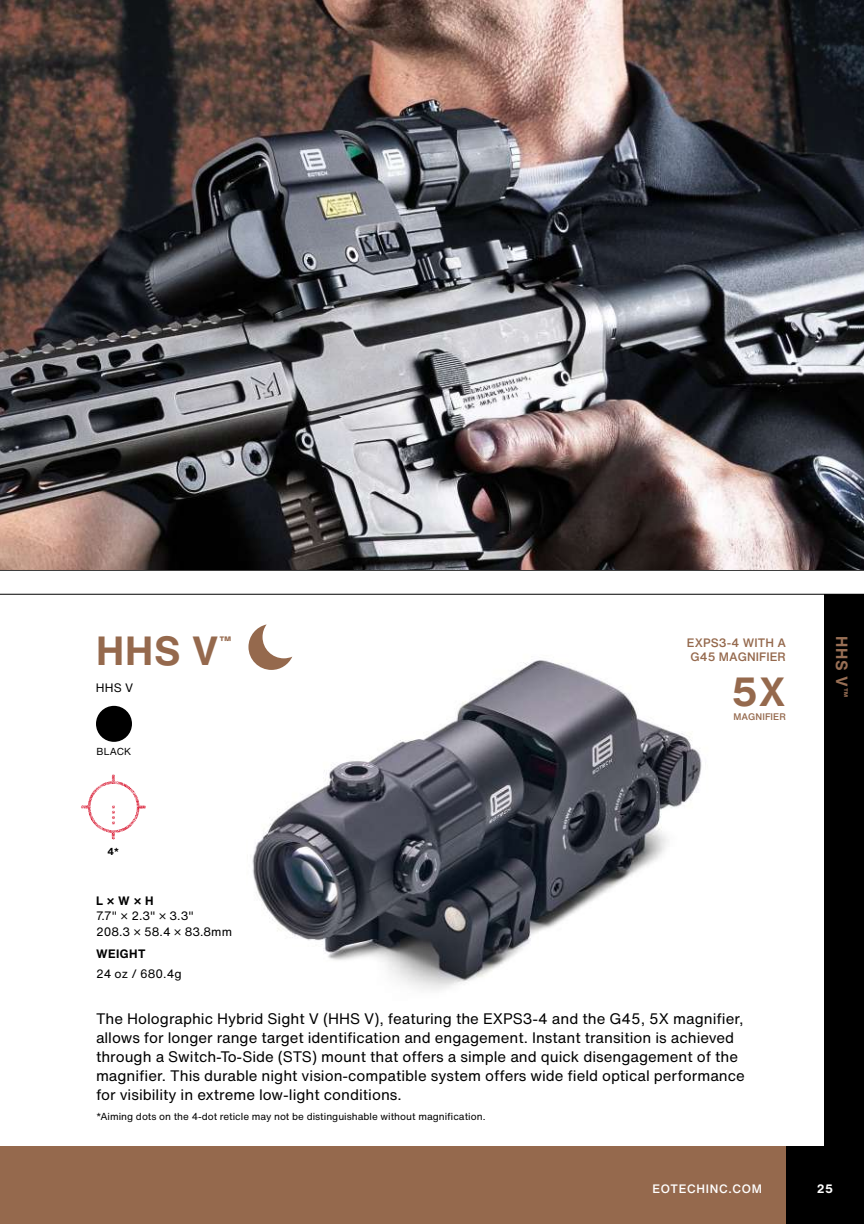
<style>
.page{position:relative;width:864px;height:1224px;background:#fff}
.page>*{position:absolute;margin:0;border:0;box-sizing:border-box;transform-origin:0 0}
.t1{font:700 40px "Helvetica Now Text";color:#95694d}
.t2{font:700 16px "Helvetica Now Text";color:#986f55}
.t3{font:15px/19px "Helvetica Now Text";color:#000}
.t4{font:12px/16px "Helvetica Now Text";color:#000}
.t5{font:500 12px/14.4px "Helvetica Now Text";letter-spacing:.01em;color:#95694d}
.t6{font:500 12px "Helvetica Now Text";letter-spacing:.06em;color:#fff}
.t7{font:700 12px "Helvetica Now Text";letter-spacing:.035em;color:#000}
.t8{font:700 12px "Helvetica Now Text";color:#fff}
.t9{font:700 12px "Helvetica Now Text";color:#95694d}
.t10{font:10px "Helvetica Now Text";color:#000}
.t11{font:700 10px "Helvetica Now Text";color:#000}
.t12{font:500 9.4px "Helvetica Now Text";letter-spacing:.01em;color:#95694d}
</style>
<div class="page">
<hr style="left:0;top:570px;width:864px;height:1px;background:#000">
<div style="left:824px;top:594px;width:40px;height:552px;background:#000"></div>
<hr style="left:0;top:594px;width:864px;height:1px;background:#000">
<img style="left:252px;top:660px;width:450px;height:330px">
<div style="left:220px;top:597px;width:101px;height:101px;background:#fff;border-radius:50%"></div>
<svg style="left:248px;top:624px;width:44px;height:46px"></svg>
<div style="left:96px;top:706px;width:36px;height:36px;background:#000;border-radius:50%"></div>
<img style="left:0;top:0;width:864px;height:570px">
<svg style="left:81px;top:775px;width:65px;height:64px"></svg>
<div style="left:786px;top:1146px;width:78px;height:78px;background:#000"></div>
<div style="left:0;top:1146px;width:786px;height:78px;background:#95694d"></div>
<h1 class="t1" style="left:96px;top:621px;width:124px">HHS V</h1>
<p class="t9" style="left:219px;top:632px;width:13px">™</p>
<p class="t4" style="left:96px;top:679px;width:39px">HHS V</p>
<p class="t10" style="left:97px;top:744px;width:36px">BLACK</p>
<p class="t11" style="left:108px;top:844px;width:13px">4*</p>
<p class="t7" style="left:96px;top:891px;width:59px">L × W × H</p>
<p class="t4" style="left:96px;top:908px;width:138px">7.7" × 2.3" × 3.3"<br>208.3 × 58.4 × 83.8mm</p>
<p class="t7" style="left:96px;top:945px;width:51px">WEIGHT</p>
<p class="t4" style="left:96px;top:966px;width:87px">24 oz / 680.4g</p>
<p class="t5" style="left:687px;top:635px;width:101px">EXPS3-4 WITH A<br>G45 MAGNIFIER</p>
<h1 class="t1" style="left:732px;top:661px;width:56px">5X</h1>
<p class="t12" style="left:733px;top:709px;width:54px">MAGNIFIER</p>
<p class="t3" style="left:96px;top:1009px;width:650px">The Holographic Hybrid Sight V (HHS V), featuring the EXPS3-4 and the G45, 5X magnifier, allows for longer range target identification and engagement. Instant transition is achieved through a Switch-To-Side (STS) mount that offers a simple and quick disengagement of the magnifier. This durable night vision-compatible system offers wide field optical performance for visibility in extreme low-light conditions.</p>
<p class="t10" style="left:96px;top:1109px;width:391px">*Aiming dots on the 4-dot reticle may not be distinguishable without magnification.</p>
<p class="t2" style="left:854px;top:636px;width:62px;rotate:90deg">HHS V<sup>™</sup></p>
<p class="t6" style="left:652px;top:1179px;width:111px">EOTECHINC.COM</p>
<p class="t8" style="left:817px;top:1179px;width:18px">25</p>
</div>
